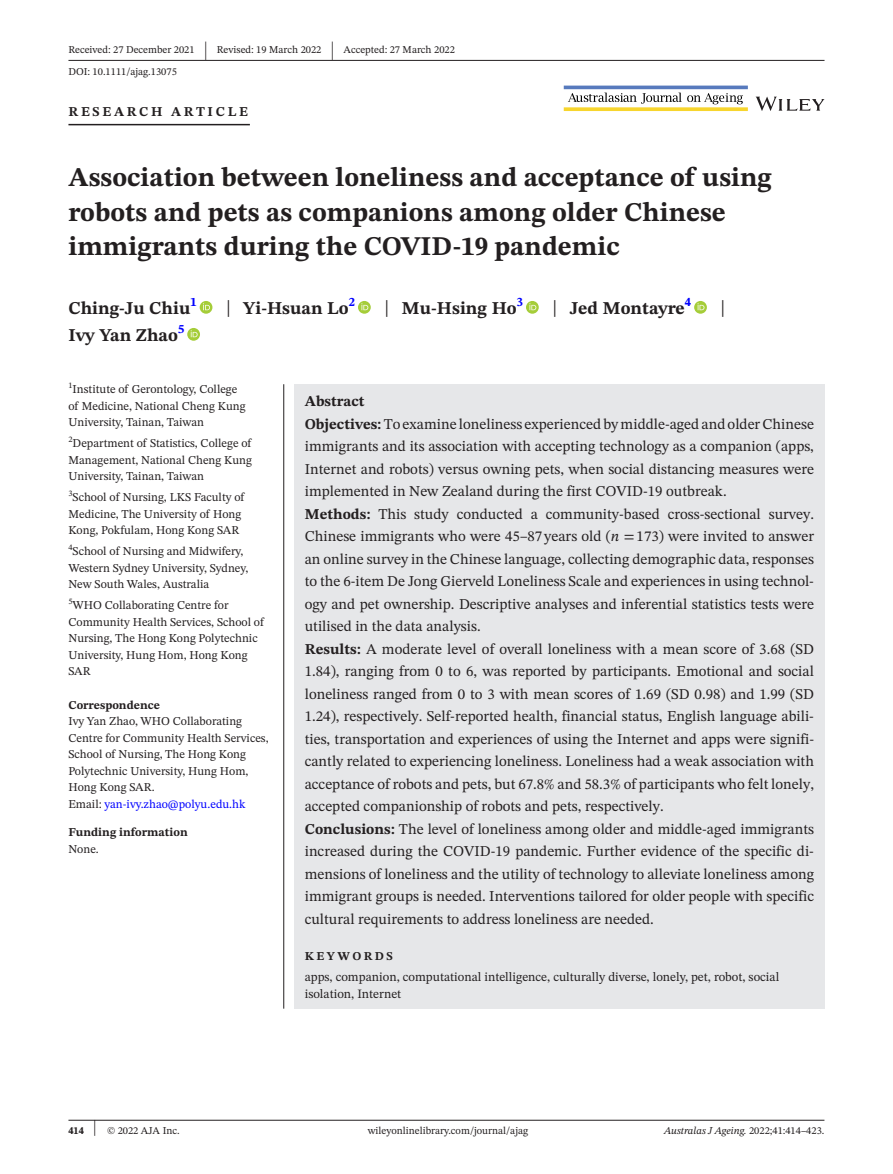
<style>
.page{position:relative;width:893px;height:1174px;background:#fff}
.page>*{position:absolute;margin:0;border:0;box-sizing:border-box;transform-origin:0 0}
.t1{font:700 27px/34.5px "STIX Two Text";color:#231f20}
.t2{font:25.65px "STIX Two Text";color:#231f20;scale:.49 1}
.t3{font:23.4px "STIX Two Text";color:#231f20;scale:.77 1}
.t4{font:700 18px "STIX Two Text";color:#231f20}
.t5{font:15px/22.5px "STIX Two Text";color:#231f20}
.t6{font:700 13.5px "STIX Two Text";letter-spacing:.2em;color:#231f20}
.t7{font:12.75px/17.2px "STIX Two Text";color:#231f20}
.t8{font:12px/16.5px "STIX Two Text";color:#231f20}
.t9{font:700 12px "STIX Two Text";color:#231f20}
.t10{font:700 12px "STIX Two Text";letter-spacing:.2em;color:#231f20}
.t11{font:10.5px "STIX Two Text";color:#231f20}
.t12{font:italic 10.5px "STIX Two Text";color:#231f20}
.s1{font-weight:400;font-size:23.4px}
.s2{color:#00f}
.s3{font-weight:700}
.s4{font-style:italic}
.s5{font-size:22.2px}
.s6{font-style:normal}
</style>
<div class="page">
<hr style="left:68px;top:1119px;width:756px;height:1px;background:#231f20">
<svg style="left:756px;top:97px;width:68px;height:14px"></svg>
<svg style="left:564px;top:107px;width:184px;height:4px"></svg>
<hr style="left:564px;top:86px;width:184px;height:3px;background:#577abd">
<svg style="left:568px;top:93px;width:175px;height:11px"></svg>
<hr style="left:68px;top:60px;width:756px;height:1px;background:#231f20">
<hr style="left:68px;top:124px;width:182px;height:1px;background:#231f20">
<svg style="left:200px;top:301px;width:12px;height:13px"></svg>
<svg style="left:203px;top:303px;width:7px;height:7px"></svg>
<svg style="left:358px;top:301px;width:13px;height:13px"></svg>
<svg style="left:361px;top:303px;width:7px;height:7px"></svg>
<svg style="left:526px;top:301px;width:13px;height:13px"></svg>
<svg style="left:529px;top:303px;width:7px;height:7px"></svg>
<svg style="left:694px;top:301px;width:13px;height:13px"></svg>
<svg style="left:698px;top:303px;width:6px;height:7px"></svg>
<svg style="left:187px;top:328px;width:13px;height:13px"></svg>
<svg style="left:191px;top:330px;width:7px;height:7px"></svg>
<div style="left:294px;top:384px;width:530px;height:624px;background:#e6e7e9"></div>
<hr style="left:283px;top:384px;width:1px;height:624px;background:#231f20">
<p class="t11" style="left:68px;top:42px;width:128px">Received: 27 December 2021</p>
<h2 class="t2" style="left:204px;top:32px;width:8px">|</h2>
<p class="t11" style="left:217px;top:42px;width:106px">Revised: 19 March 2022</p>
<h2 class="t2" style="left:331px;top:32px;width:8px">|</h2>
<p class="t11" style="left:344px;top:42px;width:113px">Accepted: 27 March 2022</p>
<p class="t11" style="left:68px;top:64px;width:110px">DOI: 10.1111/ajag.13075</p>
<p class="t6" style="left:68px;top:101px;width:181px">RESEARCH ARTICLE</p>
<h1 class="t1" style="left:68px;top:161px;width:705px">Association between loneliness and acceptance of using robots and pets as companions among older Chinese immigrants during the COVID-19 pandemic</h1>
<p class="t4" style="left:68px;top:295px;width:130px">Ching-Ju Chiu<sup>1</sup></p>
<p class="t4" style="left:226px;top:295px;width:130px"><span class="s1">|</span> Yi-Hsuan Lo<sup>2</sup></p>
<p class="t4" style="left:384px;top:295px;width:140px"><span class="s1">|</span> Mu-Hsing Ho<sup>3</sup></p>
<p class="t4" style="left:552px;top:295px;width:140px"><span class="s1">|</span> Jed Montayre<sup>4</sup></p>
<h3 class="t3" style="left:721px;top:291px;width:8px">|</h3>
<p class="t4" style="left:68px;top:322px;width:117px">Ivy Yan Zhao<sup>5</sup></p>
<p class="t8" style="left:68px;top:381px;width:179px"><sup>1</sup>Institute of Gerontology, College of Medicine, National Cheng Kung<br>University, Tainan, Taiwan</p>
<p class="t8" style="left:68px;top:435px;width:185px;text-align:justify"><sup>2</sup>Department of Statistics, College of Management, National Cheng Kung University, Tainan, Taiwan</p>
<p class="t8" style="left:68px;top:489px;width:177px"><sup>3</sup>School of Nursing, LKS Faculty of<br>Medicine, The University of Hong<br>Kong, Pokfulam, Hong Kong SAR</p>
<p class="t8" style="left:68px;top:543px;width:181px"><sup>4</sup>School of Nursing and Midwifery,<br>Western Sydney University, Sydney,<br>New South Wales, Australia</p>
<p class="t8" style="left:68px;top:597px;width:197px"><sup>5</sup>WHO Collaborating Centre for<br>Community Health Services, School of<br>Nursing, The Hong Kong Polytechnic<br>University, Hung Hom, Hong Kong<br>SAR</p>
<p class="t9" style="left:68px;top:696px;width:93px">Correspondence</p>
<p class="t8" style="left:68px;top:712px;width:202px">Ivy Yan Zhao, WHO Collaborating<br>Centre for Community Health Services,<br>School of Nursing, The Hong Kong<br>Polytechnic University, Hung Hom,<br>Hong Kong SAR.<br>Email: <span class="s2">yan-ivy.zhao@polyu.edu.hk</span></p>
<p class="t9" style="left:68px;top:823px;width:121px">Funding information</p>
<p class="t8" style="left:68px;top:840px;width:32px">None.</p>
<p class="t5" style="left:305px;top:390px;width:511px"><span class="s3">Abstract<br>Objectives:</span> To examine loneliness experienced by middle-aged and older Chinese immigrants and its association with accepting technology as a companion (apps, Internet and robots) versus owning pets, when social distancing measures were implemented in New Zealand during the first COVID-19 outbreak.<br><span class="s3">Methods:</span> This study conducted a community-based cross-sectional survey.<br>Chinese immigrants who were 45–87 years old (<span class="s4">n</span> =173) were invited to answer an online survey in the Chinese language, collecting demographic data, responses to the 6-item De Jong Gierveld Loneliness Scale and experiences in using technol&shy;ogy and pet ownership. Descriptive analyses and inferential statistics tests were utilised in the data analysis.<br><span class="s3">Results:</span> A moderate level of overall loneliness with a mean score of 3.68 (SD 1.84), ranging from 0 to 6, was reported by participants. Emotional and social loneliness ranged from 0 to 3 with mean scores of 1.69 (SD 0.98) and 1.99 (SD 1.24), respectively. Self-reported health, financial status, English language abili&shy;ties, transportation and experiences of using the Internet and apps were signifi&shy;cantly related to experiencing loneliness. Loneliness had a weak association with acceptance of robots and pets, but 67.8% and 58.3% of participants who felt lonely, accepted companionship of robots and pets, respectively.<br><span class="s3">Conclusions:</span> The level of loneliness among older and middle-aged immigrants increased during the COVID-19 pandemic. Further evidence of the specific di&shy;mensions of loneliness and the utility of technology to alleviate loneliness among immigrant groups is needed. Interventions tailored for older people with specific cultural requirements to address loneliness are needed.</p>
<p class="t10" style="left:305px;top:947px;width:90px">KEYWORDS</p>
<p class="t7" style="left:305px;top:968px;width:476px">apps, companion, computational intelligence, culturally diverse, lonely, pet, robot, social isolation, Internet</p>
<p class="t11" style="left:68px;top:1123px;width:113px"><span class="s3">414</span> <span class="s5">|</span> © 2022 AJA Inc.</p>
<p class="t11" style="left:368px;top:1123px;width:162px">wileyonlinelibrary.com/journal/ajag</p>
<p class="t12" style="left:664px;top:1123px;width:162px">Australas J Ageing. <span class="s6">2022;41:414–423.</span></p>
</div>
